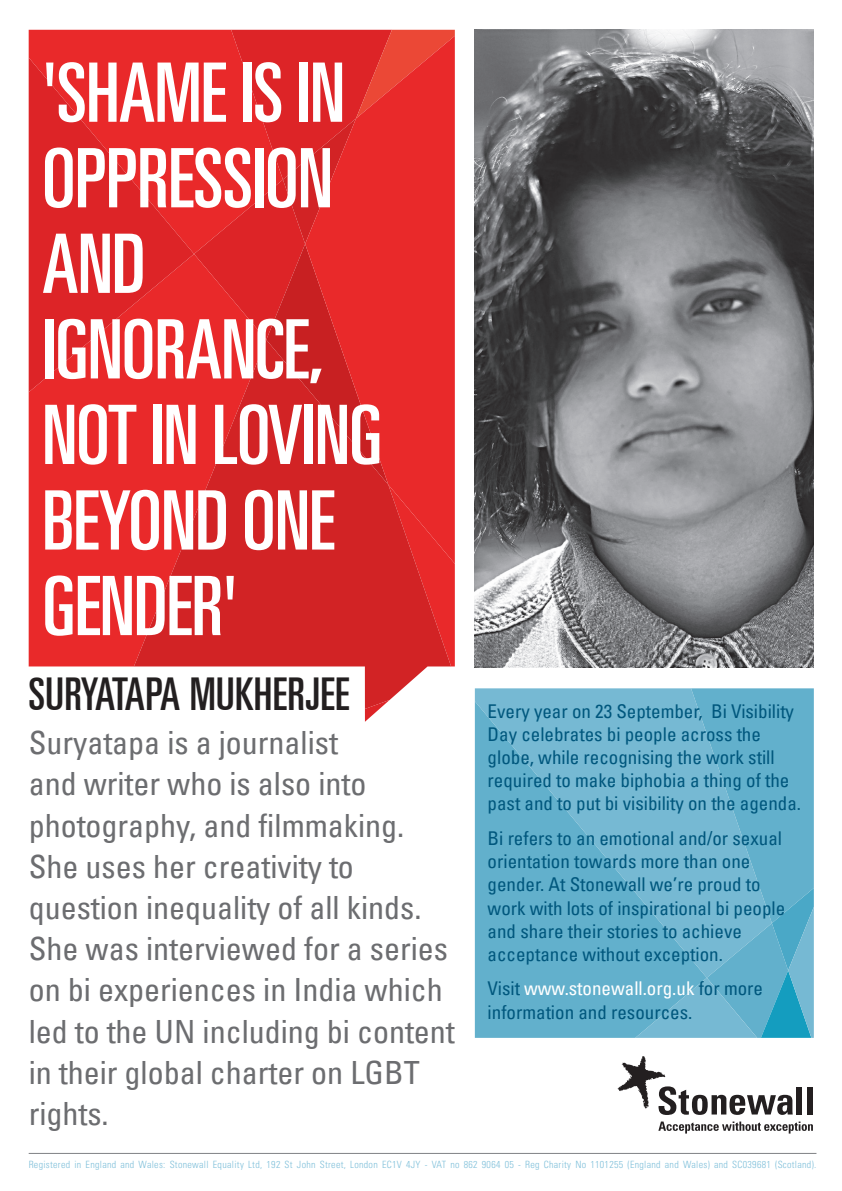
<style>
.page{position:relative;width:842px;height:1191px;background:#fff}
.page>*{position:absolute;margin:0;border:0;box-sizing:border-box;transform-origin:0 0}
.t1{font:82px/85.5px "Univers LT Pro Ult Cond";letter-spacing:-.01em;color:#fff}
.t2{font:45.3px "Univers LT Pro Ult Cond";letter-spacing:.01em;color:#231f20}
.t3{font:condensed 32px/41.2px "Univers LT Pro";color:#6c6d70}
.t4{font:condensed 19px/23.2px "Univers LT Pro";color:#00577d}
.t5{font:300 condensed 10px "Univers LT Pro";letter-spacing:.03em;color:#80c0da}
.s1{color:#fff}
</style>
<div class="page">
<div style="left:29px;top:30px;width:165px;height:28px;background:#e9292a"></div>
<div style="left:29px;top:392px;width:105px;height:274px;background:#e9292a"></div>
<svg style="left:134px;top:392px;width:60px;height:275px;background:#e32829"></svg>
<svg style="left:29px;top:58px;width:165px;height:334px;background:#e32628"></svg>
<svg style="left:194px;top:30px;width:261px;height:691px;background:#df3536"></svg>
<img style="left:475px;top:30px;width:339px;height:638px">
<svg style="left:618px;top:1056px;width:175px;height:59px"></svg>
<div style="left:797px;top:1086px;width:5px;height:28px;background:#231f20"></div>
<div style="left:807px;top:1086px;width:5px;height:28px;background:#231f20"></div>
<svg style="left:658px;top:1121px;width:155px;height:12px"></svg>
<hr style="left:29px;top:1153px;width:787px;height:1px;background:#808285">
<svg style="left:475px;top:688px;width:160px;height:13px;background:#79bad4"></svg>
<svg style="left:635px;top:688px;width:179px;height:349px;background:#64b2cd"></svg>
<svg style="left:475px;top:701px;width:232px;height:336px;background:#6ab4cf"></svg>
<h1 class="t1" style="left:42px;top:45px;width:342px">'SHAME IS IN<br>OPPRESSION<br>AND<br>IGNORANCE,<br>NOT IN LOVING<br>BEYOND ONE<br>GENDER'</h1>
<h2 class="t2" style="left:28px;top:663px;width:322px">SURYATAPA MUKHERJEE</h2>
<p class="t3" style="left:29px;top:721px;width:428px">Suryatapa is a journalist<br>and writer who is also into photography, and filmmaking.<br>She uses her creativity to question inequality of all kinds.<br>She was interviewed for a series on bi experiences in India which led to the UN including bi content in their global charter on LGBT rights.</p>
<p class="t5" style="left:29px;top:1157px;width:789px">Registered in England and Wales: Stonewall Equality Ltd, 192 St John Street, London EC1V 4JY - VAT no 862 9064 05 - Reg Charity No 1101255 (England and Wales) and SC039681 (Scotland).</p>
<p class="t4" style="left:488px;top:699px;width:315px">Every year on 23 September, Bi Visibility Day celebrates bi people across the globe, while recognising the work still required to make biphobia a thing of the past and to put bi visibility on the agenda.</p>
<p class="t4" style="left:488px;top:826px;width:299px">Bi refers to an emotional and/or sexual orientation towards more than one gender. At Stonewall we’re proud to work with lots of inspirational bi people and share their stories to achieve acceptance without exception.</p>
<p class="t4" style="left:488px;top:976px;width:277px">Visit <span class="s1">www.stonewall.org.uk</span> for more information and resources.</p>
</div>
